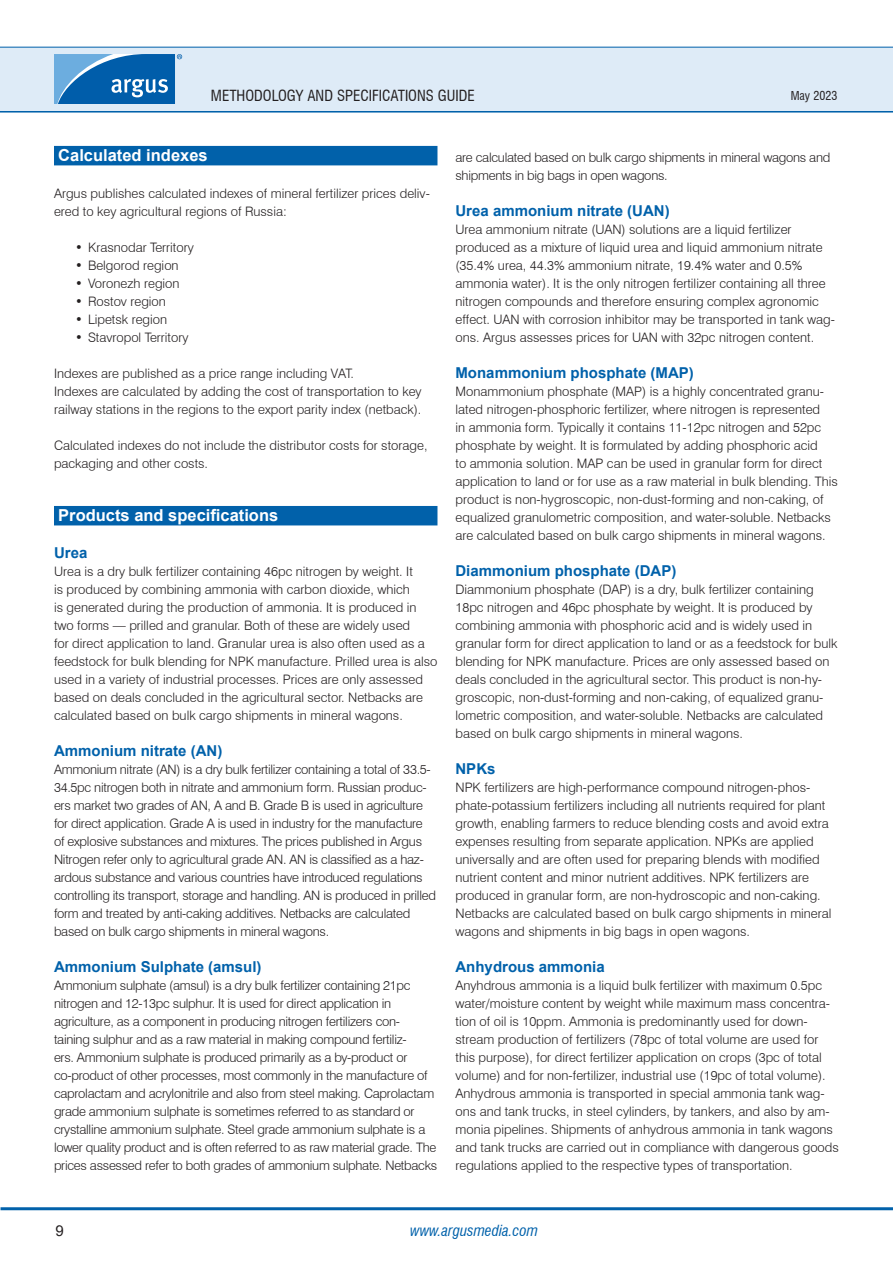
<style>
.page{position:relative;width:893px;height:1263px;background:#fff}
.page>*{position:absolute;margin:0;border:0;box-sizing:border-box;transform-origin:0 0}
.H1_-_Section_header{font:700 16.5px "Arial";color:#fff}
.H2_-_Bold_headline{font:700 15px "Arial";color:#0161aa}
.t1{font:condensed 15px "Swiss 721 BT";color:#231f20}
.t2{font:italic condensed 15px "Swiss 721 BT";color:#0161aa}
.t3{font:15px "Arial";color:#231f20}
.P1_-_Body_Text{font:300 13.05px/18px "Swiss 721 BT";color:#231f20}
.P1_-_Body_Text-2{font:300 13.05px/18px "Swiss 721 BT";letter-spacing:-.02em;color:#231f20}
.B2_-_Bullet_text{font:300 13.05px "Swiss 721 BT";color:#231f20}
.t4{font:condensed 12px "Swiss 721 BT";color:#231f20}
</style>
<div class="page">
<hr style="left:0;top:110px;width:893px;height:3px;background:#0161aa">
<div style="left:0;top:47px;width:893px;height:64px;background:#deebf7"></div>
<hr style="left:0;top:47px;width:893px;height:1px;background:#0161aa">
<hr style="left:1px;top:1207px;width:892px;height:3px;background:#0161aa">
<svg style="left:54px;top:54px;width:128px;height:50px;background:#3883c0"></svg>
<div style="left:54px;top:146px;width:383px;height:19px;background:#0161aa"></div>
<div style="left:54px;top:506px;width:383px;height:19px;background:#0161aa"></div>
<p class="t1" style="left:211px;top:86px;width:265px">METHODOLOGY AND SPECIFICATIONS GUIDE</p>
<p class="t4" style="left:791px;top:88px;width:48px">May 2023</p>
<p class="H1_-_Section_header" style="left:58px;top:144px;width:151px">Calculated indexes</p>
<p class="P1_-_Body_Text" style="left:54px;top:184px;width:377px">Argus publishes calculated indexes of mineral fertilizer prices deliv&shy;ered to key agricultural regions of Russia:</p>
<p class="B2_-_Bullet_text" style="left:75px;top:239px;width:120px">• Krasnodar Territory</p>
<p class="B2_-_Bullet_text" style="left:75px;top:257px;width:105px">• Belgorod region</p>
<p class="B2_-_Bullet_text" style="left:75px;top:275px;width:106px">• Voronezh region</p>
<p class="B2_-_Bullet_text" style="left:75px;top:293px;width:92px">• Rostov region</p>
<p class="B2_-_Bullet_text" style="left:75px;top:311px;width:93px">• Lipetsk region</p>
<p class="B2_-_Bullet_text" style="left:75px;top:329px;width:115px">• Stavropol Territory</p>
<p class="P1_-_Body_Text" style="left:54px;top:364px;width:302px">Indexes are published as a price range including VAT.</p>
<p class="P1_-_Body_Text" style="left:54px;top:382px;width:369px">Indexes are calculated by adding the cost of transportation to key railway stations in the regions to the export parity index (netback).</p>
<p class="P1_-_Body_Text" style="left:54px;top:436px;width:375px">Calculated indexes do not include the distributor costs for storage, packaging and other costs.</p>
<p class="H1_-_Section_header" style="left:58px;top:504px;width:222px">Products and specifications</p>
<p class="H2_-_Bold_headline" style="left:54px;top:542px;width:35px">Urea</p>
<p class="P1_-_Body_Text" style="left:54px;top:562px;width:385px">Urea is a dry bulk fertilizer containing 46pc nitrogen by weight. It<br>is produced by combining ammonia with carbon dioxide, which<br>is generated during the production of ammonia. It is produced in two forms — prilled and granular. Both of these are widely used<br>for direct application to land. Granular urea is also often used as a feedstock for bulk blending for NPK manufacture. Prilled urea is also used in a variety of industrial processes. Prices are only assessed based on deals concluded in the agricultural sector. Netbacks are calculated based on bulk cargo shipments in mineral wagons.</p>
<p class="H2_-_Bold_headline" style="left:54px;top:740px;width:170px">Ammonium nitrate (AN)</p>
<p class="P1_-_Body_Text-2" style="left:54px;top:760px;width:383px">Ammonium nitrate (AN) is a dry bulk fertilizer containing a total of 33.5- 34.5pc nitrogen both in nitrate and ammonium form. Russian produc&shy;ers market two grades of AN, A and B. Grade B is used in agriculture for direct application. Grade A is used in industry for the manufacture of explosive substances and mixtures. The prices published in Argus Nitrogen refer only to agricultural grade AN. AN is classified as a haz&shy;ardous substance and various countries have introduced regulations controlling its transport, storage and handling. AN is produced in prilled form and treated by anti-caking additives. Netbacks are calculated based on bulk cargo shipments in mineral wagons.</p>
<p class="H2_-_Bold_headline" style="left:54px;top:956px;width:209px">Ammonium Sulphate (amsul)</p>
<p class="P1_-_Body_Text-2" style="left:54px;top:976px;width:385px">Ammonium sulphate (amsul) is a dry bulk fertilizer containing 21pc nitrogen and 12-13pc sulphur. It is used for direct application in agriculture, as a component in producing nitrogen fertilizers con&shy;taining sulphur and as a raw material in making compound fertiliz-<br>ers. Ammonium sulphate is produced primarily as a by-product or co-product of other processes, most commonly in the manufacture of caprolactam and acrylonitrile and also from steel making. Caprolactam grade ammonium sulphate is sometimes referred to as standard or crystalline ammonium sulphate. Steel grade ammonium sulphate is a lower quality product and is often referred to as raw material grade. The prices assessed refer to both grades of ammonium sulphate. Netbacks</p>
<p class="P1_-_Body_Text-2" style="left:455px;top:148px;width:376px">are calculated based on bulk cargo shipments in mineral wagons and shipments in big bags in open wagons.</p>
<p class="H2_-_Bold_headline" style="left:455px;top:200px;width:216px">Urea ammonium nitrate (UAN)</p>
<p class="P1_-_Body_Text" style="left:455px;top:220px;width:381px">Urea ammonium nitrate (UAN) solutions are a liquid fertilizer produced as a mixture of liquid urea and liquid ammonium nitrate (35.4% urea, 44.3% ammonium nitrate, 19.4% water and 0.5% ammonia water). It is the only nitrogen fertilizer containing all three nitrogen compounds and therefore ensuring complex agronomic effect. UAN with corrosion inhibitor may be transported in tank wag&shy;ons. Argus assesses prices for UAN with 32pc nitrogen content.</p>
<p class="H2_-_Bold_headline" style="left:455px;top:362px;width:240px">Monammonium phosphate (MAP)</p>
<p class="P1_-_Body_Text" style="left:455px;top:382px;width:384px">Monammonium phosphate (MAP) is a highly concentrated granu&shy;lated nitrogen-phosphoric fertilizer, where nitrogen is represented<br>in ammonia form. Typically it contains 11-12pc nitrogen and 52pc phosphate by weight. It is formulated by adding phosphoric acid<br>to ammonia solution. MAP can be used in granular form for direct application to land or for use as a raw material in bulk blending. This product is non-hygroscopic, non-dust-forming and non-caking, of equalized granulometric composition, and water-soluble. Netbacks are calculated based on bulk cargo shipments in mineral wagons.</p>
<p class="H2_-_Bold_headline" style="left:455px;top:560px;width:222px">Diammonium phosphate (DAP)</p>
<p class="P1_-_Body_Text" style="left:455px;top:580px;width:383px">Diammonium phosphate (DAP) is a dry, bulk fertilizer containing 18pc nitrogen and 46pc phosphate by weight. It is produced by combining ammonia with phosphoric acid and is widely used in granular form for direct application to land or as a feedstock for bulk blending for NPK manufacture. Prices are only assessed based on deals concluded in the agricultural sector. This product is non-hy&shy;groscopic, non-dust-forming and non-caking, of equalized granu&shy;lometric composition, and water-soluble. Netbacks are calculated based on bulk cargo shipments in mineral wagons.</p>
<p class="H2_-_Bold_headline" style="left:455px;top:758px;width:42px">NPKs</p>
<p class="P1_-_Body_Text" style="left:455px;top:778px;width:378px">NPK fertilizers are high-performance compound nitrogen-phos&shy;phate-potassium fertilizers including all nutrients required for plant growth, enabling farmers to reduce blending costs and avoid extra expenses resulting from separate application. NPKs are applied universally and are often used for preparing blends with modified nutrient content and minor nutrient additives. NPK fertilizers are produced in granular form, are non-hydroscopic and non-caking.<br>Netbacks are calculated based on bulk cargo shipments in mineral wagons and shipments in big bags in open wagons.</p>
<p class="H2_-_Bold_headline" style="left:455px;top:956px;width:151px">Anhydrous ammonia</p>
<p class="P1_-_Body_Text" style="left:455px;top:976px;width:376px">Anyhdrous ammonia is a liquid bulk fertilizer with maximum 0.5pc water/moisture content by weight while maximum mass concentra&shy;tion of oil is 10ppm. Ammonia is predominantly used for down&shy;stream production of fertilizers (78pc of total volume are used for this purpose), for direct fertilizer application on crops (3pc of total volume) and for non-fertilizer, industrial use (19pc of total volume).</p>
<p class="P1_-_Body_Text" style="left:455px;top:1084px;width:385px">Anhydrous ammonia is transported in special ammonia tank wag&shy;ons and tank trucks, in steel cylinders, by tankers, and also by am&shy;monia pipelines. Shipments of anhydrous ammonia in tank wagons and tank trucks are carried out in compliance with dangerous goods regulations applied to the respective types of transportation.</p>
<p class="t3" style="left:55px;top:1220px;width:10px">9</p>
<p class="t2" style="left:410px;top:1221px;width:129px">www.argusmedia.com</p>
</div>
